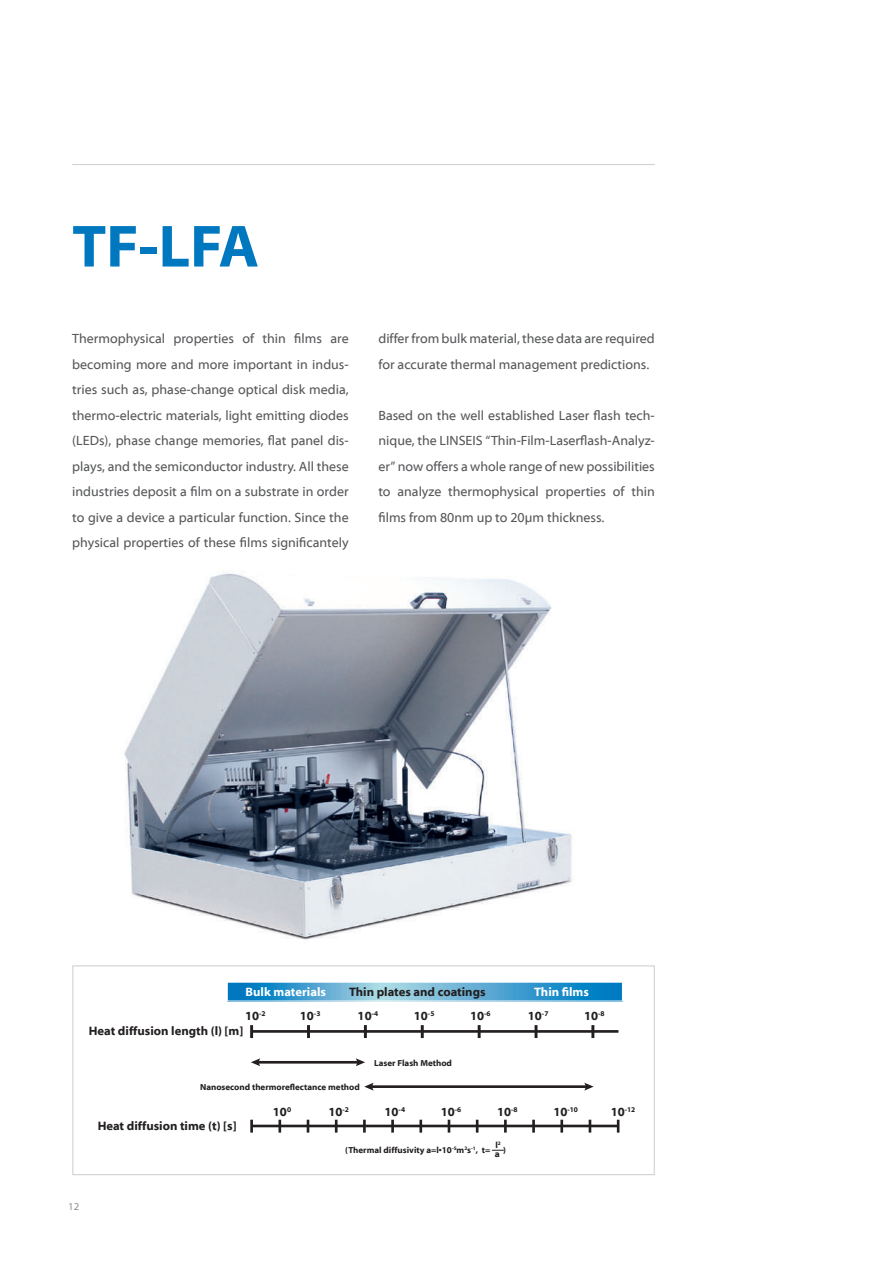
<style>
.page{position:relative;width:893px;height:1263px;background:#fff}
.page>*{position:absolute;margin:0;border:0;box-sizing:border-box;transform-origin:0 0}
.t1{font:700 60px "Myriad Web Pro";color:#0078c0}
.t2{font:13.5px/25.5px "Myriad Web Pro";color:#57585a;text-align:justify}
.t3{font:700 12.3px "Myriad Web Pro";color:#231f20}
.t4{font:700 12.3px "Myriad Web Pro";color:#fff}
.t5{font:10.5px "Myriad Web Pro";color:#939598}
.t6{font:700 9.3px "Myriad Web Pro";color:#231f20}
.t7{font:700 8.85px "Myriad Web Pro";color:#231f20}
.t8{font:700 7.2px "Myriad Web Pro";color:#231f20}
.s1{font-size:12.3px}
</style>
<div class="page">
<hr style="left:72px;top:164px;width:583px;height:1px;background:#d1d2d4">
<img style="left:124px;top:573px;width:448px;height:367px">
<svg style="left:229px;top:984px;width:392px;height:15px;background:#4aa3d0"></svg>
<div style="left:227px;top:982px;width:396px;height:19px;border:1px solid #fff"></div>
<hr style="left:252px;top:1030px;width:366px;height:3px;background:#231f20">
<svg style="left:250px;top:1025px;width:3px;height:13px"></svg>
<svg style="left:307px;top:1025px;width:3px;height:13px"></svg>
<svg style="left:364px;top:1025px;width:3px;height:13px"></svg>
<svg style="left:421px;top:1025px;width:3px;height:13px"></svg>
<svg style="left:478px;top:1025px;width:3px;height:13px"></svg>
<svg style="left:535px;top:1025px;width:2px;height:13px"></svg>
<svg style="left:591px;top:1025px;width:3px;height:13px"></svg>
<hr style="left:252px;top:1125px;width:366px;height:2px;background:#231f20">
<svg style="left:250px;top:1120px;width:3px;height:12px"></svg>
<svg style="left:278px;top:1120px;width:3px;height:12px"></svg>
<svg style="left:307px;top:1120px;width:2px;height:12px"></svg>
<svg style="left:335px;top:1120px;width:3px;height:12px"></svg>
<svg style="left:363px;top:1120px;width:3px;height:12px"></svg>
<svg style="left:391px;top:1120px;width:3px;height:12px"></svg>
<svg style="left:419px;top:1120px;width:3px;height:12px"></svg>
<svg style="left:448px;top:1120px;width:2px;height:12px"></svg>
<svg style="left:476px;top:1120px;width:2px;height:12px"></svg>
<svg style="left:504px;top:1120px;width:3px;height:12px"></svg>
<svg style="left:532px;top:1120px;width:3px;height:12px"></svg>
<svg style="left:560px;top:1120px;width:3px;height:12px"></svg>
<svg style="left:589px;top:1120px;width:2px;height:12px"></svg>
<svg style="left:617px;top:1120px;width:2px;height:12px"></svg>
<svg style="left:492px;top:1150px;width:12px;height:1px"></svg>
<hr style="left:257px;top:1061px;width:102px;height:2px;background:#231f20">
<svg style="left:356px;top:1058px;width:9px;height:8px"></svg>
<svg style="left:251px;top:1058px;width:9px;height:8px"></svg>
<hr style="left:371px;top:1085px;width:216px;height:3px;background:#231f20">
<svg style="left:584px;top:1083px;width:10px;height:7px"></svg>
<svg style="left:364px;top:1083px;width:10px;height:7px"></svg>
<div style="left:72px;top:965px;width:583px;height:210px;border:1px solid #d1d2d4"></div>
<h1 class="t1" style="left:72px;top:214px;width:188px">TF-LFA</h1>
<p class="t2" style="left:72px;top:326px;width:278px">Thermophysical properties of thin films are becoming more and more important in indus&shy;tries such as, phase-change optical disk media, thermo-electric materials, light emitting diodes (LEDs), phase change memories, flat panel dis&shy;plays, and the semiconductor industry. All these industries deposit a film on a substrate in order to give a device a particular function. Since the physical properties of these films significantely</p>
<p class="t2" style="left:378px;top:326px;width:278px">differ from bulk material, these data are required for accurate thermal management predictions.</p>
<p class="t2" style="left:378px;top:403px;width:278px">Based on the well established Laser flash tech&shy;nique, the LINSEIS “Thin-Film-Laserflash-Analyz&shy;er” now offers a whole range of new possibilities to analyze thermophysical properties of thin films from 80nm up to 20µm thickness.</p>
<p class="t4" style="left:246px;top:985px;width:82px">Bulk materials</p>
<p class="t3" style="left:349px;top:985px;width:138px">Thin plates and coatings</p>
<p class="t4" style="left:534px;top:985px;width:56px">Thin films</p>
<p class="t3" style="left:245px;top:1009px;width:22px">10<sup>-2</sup></p>
<p class="t3" style="left:300px;top:1009px;width:22px">10<sup>-3</sup></p>
<p class="t3" style="left:358px;top:1009px;width:22px">10<sup>-4</sup></p>
<p class="t3" style="left:414px;top:1009px;width:22px">10<sup>-5</sup></p>
<p class="t3" style="left:470px;top:1009px;width:22px">10<sup>-6</sup></p>
<p class="t3" style="left:528px;top:1009px;width:22px">10<sup>-7</sup></p>
<p class="t3" style="left:584px;top:1009px;width:22px">10<sup>-8</sup></p>
<p class="t3" style="left:89px;top:1024px;width:156px">Heat diffusion length (l) [m]</p>
<p class="t7" style="left:374px;top:1058px;width:79px">Laser Flash Method</p>
<p class="t5" style="left:68px;top:1201px;width:13px">12</p>
<p class="t7" style="left:200px;top:1082px;width:161px">Nanosecond thermoreflectance method</p>
<p class="t3" style="left:98px;top:1119px;width:141px">Heat diffusion time (t) [s]</p>
<p class="t7" style="left:345px;top:1145px;width:147px">(Thermal diffusivity a=l•10<sup>-5</sup>m<sup>2</sup>s<sup>-1</sup>, t=</p>
<p class="t7" style="left:503px;top:1145px;width:4px">)</p>
<p class="t3" style="left:273px;top:1105px;width:20px">10<sup>0</sup></p>
<p class="t3" style="left:328px;top:1105px;width:22px">10<sup>-2</sup></p>
<p class="t3" style="left:385px;top:1105px;width:22px">10<sup>-4</sup></p>
<p class="t3" style="left:441px;top:1105px;width:22px">10<sup>-6</sup></p>
<p class="t3" style="left:497px;top:1105px;width:22px">10<sup>-8</sup></p>
<p class="t8" style="left:553px;top:1105px;width:26px"><span class="s1">10</span>-10</p>
<p class="t8" style="left:611px;top:1105px;width:26px"><span class="s1">10</span>-12</p>
<p class="t7" style="left:495px;top:1140px;width:7px">l<sup>2</sup></p>
<p class="t6" style="left:495px;top:1149px;width:7px">a</p>
</div>
